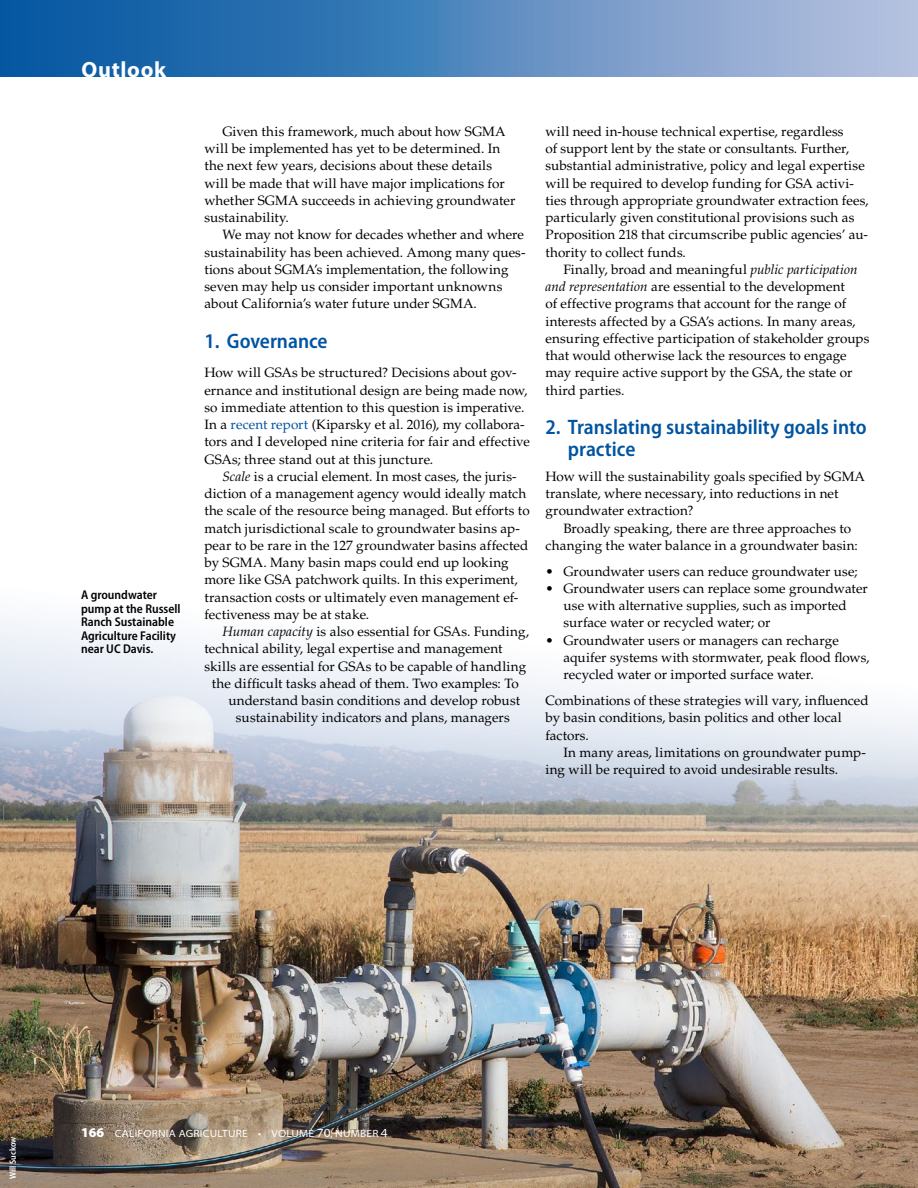
<style>
.page{position:relative;width:918px;height:1188px;background:#fff}
.page>*{position:absolute;margin:0;border:0;box-sizing:border-box;transform-origin:0 0}
.t1{font:700 22.2px "Myriad Pro";letter-spacing:.03em;color:#fff}
.t2{font:600 semi-condensed 21px/21.8px "Myriad Pro";color:#0054a0}
.t3{font:13.5px/17.2px "Palatino LT Std";letter-spacing:.005em;color:#000}
.t4{font:600 semi-condensed 12.75px/13.5px "Myriad Pro";color:#000}
.t5{font:semi-expanded 10.5px "Myriad Pro";letter-spacing:.02em;color:#fff}
.t6{font:600 semi-condensed 9px "Myriad Pro";color:#fff}
.s1{color:#0054a0}
.s2{font-style:italic}
.s3{font-weight:900;font-stretch:normal;font-size:13.5px}
.s4{font-size:12.3px}
</style>
<div class="page">
<img style="left:0;top:618px;width:918px;height:570px">
<svg style="left:0;top:0;width:918px;height:77px;background:#5488bd"></svg>
<h1 class="t1" style="left:81px;top:55px;width:86px">Outlook</h1>
<p class="t4" style="left:81px;top:588px;width:101px">A groundwater pump at the Russell<br>Ranch Sustainable<br>Agriculture Facility near UC Davis.</p>
<p class="t3" style="left:204px;top:123px;width:312px;text-indent:18px">Given this framework, much about how SGMA will be implemented has yet to be determined. In the next few years, decisions about these details will be made that will have major implications for whether SGMA succeeds in achieving groundwater sustainability.</p>
<p class="t3" style="left:204px;top:226px;width:323px;text-indent:18px">We may not know for decades whether and where sustainability has been achieved. Among many ques&shy;tions about SGMA’s implementation, the following seven may help us consider important unknowns about California’s water future under SGMA.</p>
<h2 class="t2" style="left:204px;top:330px;width:125px">1. Governance</h2>
<p class="t3" style="left:204px;top:364px;width:327px">How will GSAs be structured? Decisions about gov&shy;ernance and institutional design are being made now, so immediate attention to this question is imperative.<br>In a <span class="s1">recent report</span> (Kiparsky et al. 2016), my collabora&shy;tors and I developed nine criteria for fair and effective GSAs; three stand out at this juncture.</p>
<p class="t3" style="left:204px;top:468px;width:327px;text-indent:18px"><span class="s2">Scale</span> is a crucial element. In most cases, the juris&shy;diction of a management agency would ideally match the scale of the resource being managed. But efforts to match jurisdictional scale to groundwater basins ap&shy;pear to be rare in the 127 groundwater basins affected by SGMA. Many basin maps could end up looking more like GSA patchwork quilts. In this experiment, transaction costs or ultimately even management ef&shy;fectiveness may be at stake.</p>
<p class="t3" style="left:222px;top:623px;width:308px"><span class="s2">Human capacity</span> is also essential for GSAs. Funding,</p>
<p class="t3" style="left:204px;top:640px;width:300px">technical ability, legal expertise and management</p>
<p class="t3" style="left:204px;top:658px;width:323px">skills are essential for GSAs to be capable of handling</p>
<p class="t3" style="left:212px;top:675px;width:309px">the difficult tasks ahead of them. Two examples: To</p>
<p class="t3" style="left:228px;top:692px;width:293px">understand basin conditions and develop robust</p>
<p class="t3" style="left:236px;top:709px;width:275px">sustainability indicators and plans, managers</p>
<p class="t3" style="left:545px;top:123px;width:325px">will need in-house technical expertise, regardless<br>of support lent by the state or consultants. Further, substantial administrative, policy and legal expertise will be required to develop funding for GSA activi&shy;ties through appropriate groundwater extraction fees, particularly given constitutional provisions such as Proposition 218 that circumscribe public agencies’ au&shy;thority to collect funds.</p>
<p class="t3" style="left:545px;top:261px;width:325px;text-indent:18px">Finally, broad and meaningful <span class="s2">public participation and representation</span> are essential to the development<br>of effective programs that account for the range of interests affected by a GSA’s actions. In many areas, ensuring effective participation of stakeholder groups that would otherwise lack the resources to engage may require active support by the GSA, the state or third parties.</p>
<h2 class="t2" style="left:568px;top:416px;width:300px;text-indent:-22px">2. Translating sustainability goals into practice</h2>
<p class="t3" style="left:545px;top:468px;width:321px">How will the sustainability goals specified by SGMA translate, where necessary, into reductions in net groundwater extraction?</p>
<p class="t3" style="left:545px;top:520px;width:314px;text-indent:18px">Broadly speaking, there are three approaches to changing the water balance in a groundwater basin:</p>
<p class="t3" style="left:545px;top:563px;width:314px">• Groundwater users can reduce groundwater use;</p>
<p class="t3" style="left:563px;top:580px;width:306px;text-indent:-18px">• Groundwater users can replace some groundwater use with alternative supplies, such as imported surface water or recycled water; or</p>
<p class="t3" style="left:563px;top:632px;width:308px;text-indent:-18px">• Groundwater users or managers can recharge aquifer systems with stormwater, peak flood flows, recycled water or imported surface water.</p>
<p class="t3" style="left:545px;top:692px;width:325px">Combinations of these strategies will vary, influenced by basin conditions, basin politics and other local factors.</p>
<p class="t3" style="left:545px;top:744px;width:322px;text-indent:18px">In many areas, limitations on groundwater pump&shy;ing will be required to avoid undesirable results.</p>
<p class="t6" style="left:7px;top:1179px;width:44px;rotate:-90deg">Will Suckow</p>
<p class="t5" style="left:81px;top:1127px;width:308px"><span class="s3">166</span> CALIFORNIA AGRICULTURE • VOLUME <span class="s4">70</span>, NUMBER <span class="s4">4</span></p>
</div>
